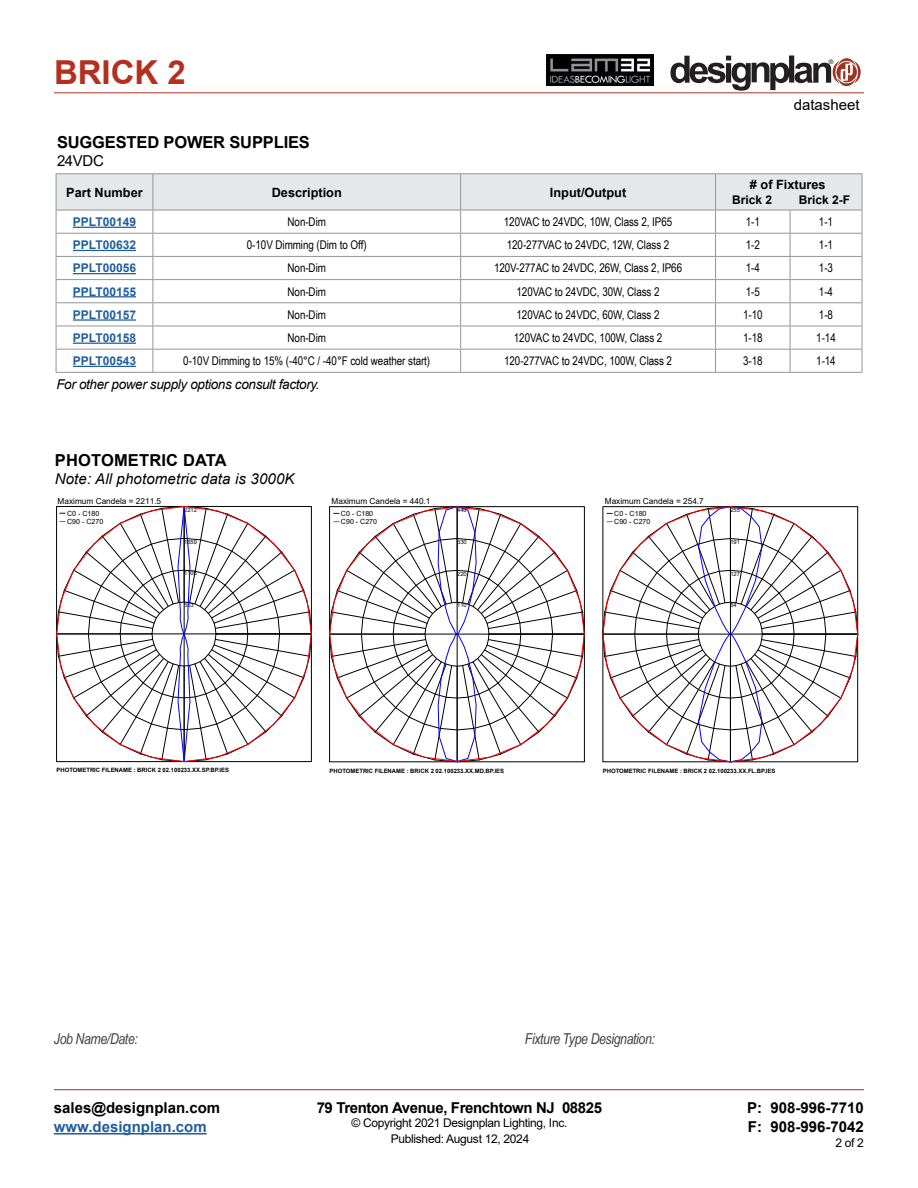
<style>
.page{position:relative;width:918px;height:1188px;background:#fff}
.page>*{position:absolute;margin:0;border:0;box-sizing:border-box;transform-origin:0 0}
.t1{font:700 33px "Arial";color:#b32f1e}
.t2{font:700 16.5px "Arial";letter-spacing:-.01em;color:#000}
.t3{font:700 16.5px "Arial";letter-spacing:.01em;color:#000}
.t4{font:700 15px/19.5px "Arial";color:#000}
.t5{font:italic 15px "Arial Narrow";letter-spacing:-.025em;color:#414042}
.t6{font:700 15px "Arial";letter-spacing:-.025em;color:#000}
.t7{font:italic 15px "Arial";letter-spacing:.01em;color:#000}
.t8{font:700 15px "Arial";color:#215e9e}
.t9{font:15px "Arial";color:#000}
.t10{font:italic 13.5px "Arial";letter-spacing:-.025em;color:#000}
.t11{font:700 12.75px "Arial";color:#000}
.t12{font:12px "Arial Narrow";letter-spacing:-.005em;color:#000}
.t13{font:12px "Arial";letter-spacing:-.025em;color:#000}
.t14{font:700 12px "Arial";color:#215e9e}
.t15{font:700 12px "Arial";color:#000}
.t16{font:8.25px "Arial";color:#000}
.t17{font:7.05px/7.9px "Arial";color:#000}
.t18{font:6.3px "Helvetica";color:#231f20}
.t19{font:700 5.85px "Arial";color:#000}
.t20{font:5.7px "Arial";letter-spacing:.005em;color:#000}
</style>
<div class="page">
<hr style="left:54px;top:93px;width:810px;height:1px;background:#b32f1e">
<hr style="left:54px;top:1089px;width:810px;height:1px;background:#b32f1e">
<hr style="left:54px;top:1133px;width:153px;height:2px;background:#215e9e">
<img style="left:547px;top:54px;width:106px;height:32px">
<svg style="left:670px;top:56px;width:191px;height:35px"></svg>
<svg style="left:58px;top:506px;width:254px;height:256px"></svg>
<svg style="left:329px;top:506px;width:256px;height:256px"></svg>
<svg style="left:605px;top:506px;width:253px;height:256px"></svg>
<hr style="left:56px;top:372px;width:97px;height:1px;background:#939598">
<hr style="left:153px;top:372px;width:308px;height:1px;background:#939598">
<hr style="left:461px;top:372px;width:255px;height:1px;background:#939598">
<hr style="left:56px;top:173px;width:97px;height:1px;background:#939598">
<hr style="left:153px;top:173px;width:308px;height:1px;background:#939598">
<hr style="left:461px;top:173px;width:255px;height:1px;background:#939598">
<hr style="left:716px;top:173px;width:74px;height:1px;background:#939598">
<hr style="left:790px;top:173px;width:72px;height:1px;background:#939598">
<hr style="left:716px;top:372px;width:74px;height:1px;background:#939598">
<svg style="left:56px;top:174px;width:807px;height:198px"></svg>
<hr style="left:790px;top:372px;width:72px;height:1px;background:#939598">
<hr style="left:73px;top:227px;width:63px;height:1px;background:#215e9e">
<hr style="left:73px;top:250px;width:63px;height:1px;background:#215e9e">
<hr style="left:73px;top:273px;width:63px;height:1px;background:#215e9e">
<hr style="left:73px;top:296px;width:63px;height:1px;background:#215e9e">
<hr style="left:73px;top:319px;width:63px;height:2px;background:#215e9e">
<hr style="left:73px;top:343px;width:63px;height:1px;background:#215e9e">
<hr style="left:73px;top:366px;width:63px;height:1px;background:#215e9e">
<h1 class="t1" style="left:54px;top:49px;width:133px">BRICK 2</h1>
<p class="t18" style="left:829px;top:58px;width:6px">®</p>
<h2 class="t2" style="left:57px;top:131px;width:254px">SUGGESTED POWER SUPPLIES</h2>
<p class="t9" style="left:57px;top:150px;width:48px">24VDC</p>
<p class="t11" style="left:66px;top:183px;width:78px">Part Number</p>
<p class="t11" style="left:272px;top:183px;width:72px">Description</p>
<p class="t11" style="left:550px;top:183px;width:78px">Input/Output</p>
<p class="t9" style="left:794px;top:95px;width:67px">datasheet</p>
<p class="t11" style="left:750px;top:176px;width:77px"># of Fixtures</p>
<p class="t15" style="left:732px;top:191px;width:42px">Brick 2</p>
<p class="t15" style="left:799px;top:191px;width:53px">Brick 2-F</p>
<p class="t14" style="left:73px;top:213px;width:65px">PPLT00149</p>
<p class="t12" style="left:288px;top:213px;width:40px">Non-Dim</p>
<p class="t12" style="left:504px;top:213px;width:170px">120VAC to 24VDC, 10W, Class 2, IP65</p>
<p class="t12" style="left:746px;top:213px;width:16px">1-1</p>
<p class="t12" style="left:819px;top:213px;width:16px">1-1</p>
<p class="t14" style="left:73px;top:237px;width:65px">PPLT00632</p>
<p class="t12" style="left:247px;top:236px;width:121px">0-10V Dimming (Dim to Off)</p>
<p class="t12" style="left:507px;top:236px;width:164px">120-277VAC to 24VDC, 12W, Class 2</p>
<p class="t12" style="left:746px;top:236px;width:16px">1-2</p>
<p class="t12" style="left:819px;top:236px;width:16px">1-1</p>
<p class="t14" style="left:73px;top:260px;width:65px">PPLT00056</p>
<p class="t12" style="left:288px;top:259px;width:40px">Non-Dim</p>
<p class="t12" style="left:494px;top:259px;width:190px">120V-277AC to 24VDC, 26W, Class 2, IP66</p>
<p class="t12" style="left:746px;top:259px;width:16px">1-4</p>
<p class="t12" style="left:819px;top:259px;width:16px">1-3</p>
<p class="t14" style="left:73px;top:283px;width:65px">PPLT00155</p>
<p class="t12" style="left:288px;top:283px;width:40px">Non-Dim</p>
<p class="t12" style="left:517px;top:283px;width:145px">120VAC to 24VDC, 30W, Class 2</p>
<p class="t12" style="left:746px;top:283px;width:16px">1-5</p>
<p class="t12" style="left:819px;top:283px;width:16px">1-4</p>
<p class="t14" style="left:73px;top:306px;width:65px">PPLT00157</p>
<p class="t12" style="left:288px;top:306px;width:40px">Non-Dim</p>
<p class="t12" style="left:517px;top:306px;width:145px">120VAC to 24VDC, 60W, Class 2</p>
<p class="t12" style="left:743px;top:306px;width:21px">1-10</p>
<p class="t12" style="left:819px;top:306px;width:16px">1-8</p>
<p class="t14" style="left:73px;top:329px;width:65px">PPLT00158</p>
<p class="t12" style="left:288px;top:329px;width:40px">Non-Dim</p>
<p class="t12" style="left:514px;top:329px;width:150px">120VAC to 24VDC, 100W, Class 2</p>
<p class="t12" style="left:743px;top:329px;width:21px">1-18</p>
<p class="t12" style="left:816px;top:329px;width:21px">1-14</p>
<p class="t14" style="left:73px;top:352px;width:65px">PPLT00543</p>
<p class="t12" style="left:183px;top:352px;width:248px">0-10V Dimming to 15% (-40°C / -40°F cold weather start)</p>
<p class="t12" style="left:504px;top:352px;width:169px">120-277VAC to 24VDC, 100W, Class 2</p>
<p class="t12" style="left:743px;top:352px;width:21px">3-18</p>
<p class="t12" style="left:816px;top:352px;width:21px">1-14</p>
<p class="t10" style="left:56px;top:375px;width:265px">For other power supply options consult factory.</p>
<h2 class="t3" style="left:55px;top:448px;width:174px">PHOTOMETRIC DATA</h2>
<p class="t7" style="left:55px;top:469px;width:241px">Note: All photometric data is 3000K</p>
<p class="t16" style="left:58px;top:495px;width:105px">Maximum Candela = 2211.5</p>
<p class="t17" style="left:67px;top:510px;width:38px">C0 - C180<br>C90 - C270</p>
<p class="t20" style="left:184px;top:506px;width:14px">2212</p>
<p class="t16" style="left:332px;top:495px;width:101px">Maximum Candela = 440.1</p>
<p class="t17" style="left:341px;top:510px;width:38px">C0 - C180<br>C90 - C270</p>
<p class="t20" style="left:457px;top:506px;width:11px">440</p>
<p class="t16" style="left:605px;top:495px;width:101px">Maximum Candela = 254.7</p>
<p class="t17" style="left:614px;top:510px;width:38px">C0 - C180<br>C90 - C270</p>
<p class="t20" style="left:730px;top:506px;width:11px">255</p>
<p class="t20" style="left:184px;top:538px;width:14px">1659</p>
<p class="t20" style="left:457px;top:538px;width:11px">330</p>
<p class="t20" style="left:730px;top:538px;width:11px">191</p>
<p class="t20" style="left:184px;top:569px;width:14px">1106</p>
<p class="t20" style="left:457px;top:570px;width:11px">220</p>
<p class="t20" style="left:730px;top:570px;width:11px">127</p>
<p class="t20" style="left:184px;top:601px;width:11px">553</p>
<p class="t20" style="left:457px;top:602px;width:11px">110</p>
<p class="t20" style="left:730px;top:602px;width:8px">64</p>
<p class="t19" style="left:57px;top:766px;width:174px">PHOTOMETRIC FILENAME : BRICK 2 02.100233.XX.SP.BP.IES</p>
<p class="t19" style="left:330px;top:767px;width:176px">PHOTOMETRIC FILENAME : BRICK 2 02.100233.XX.MD.BP.IES</p>
<p class="t19" style="left:603px;top:766px;width:174px">PHOTOMETRIC FILENAME : BRICK 2 02.100233.XX.FL.BP.IES</p>
<p class="t5" style="left:54px;top:1028px;width:85px">Job Name/Date:</p>
<p class="t5" style="left:525px;top:1029px;width:132px">Fixture Type Designation:</p>
<p class="t4" style="left:54px;top:1098px;width:168px">sales@designplan.com</p>
<p class="t8" style="left:54px;top:1116px;width:154px">www.designplan.com</p>
<p class="t6" style="left:317px;top:1097px;width:287px">79 Trenton Avenue, Frenchtown NJ 08825</p>
<p class="t13" style="left:351px;top:1115px;width:217px">© Copyright 2021 Designplan Lighting, Inc.</p>
<p class="t4" style="left:747px;top:1098px;width:118px">P: 908-996-7710<br>F: 908-996-7042</p>
<p class="t13" style="left:391px;top:1130px;width:140px">Published: August 12, 2024</p>
<p class="t13" style="left:835px;top:1135px;width:30px">2 of 2</p>
</div>
